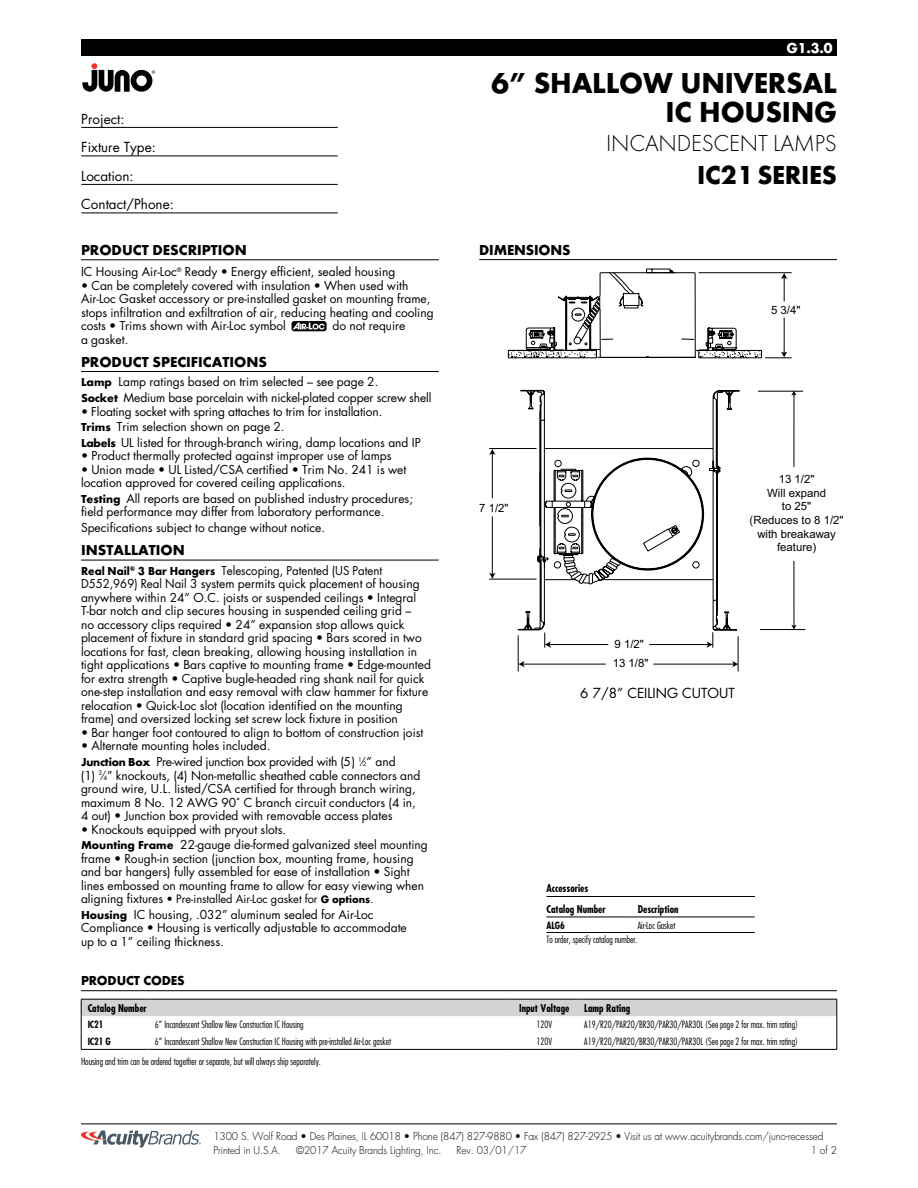
<style>
.page{position:relative;width:918px;height:1188px;background:#fff}
.page>*{position:absolute;margin:0;border:0;box-sizing:border-box;transform-origin:0 0}
.t1{font:30px/28.5px "Futura Bold DTC";letter-spacing:-.01em;color:#000;text-align:right}
.t2{font:27px "Futura Bold DTC";letter-spacing:-.01em;color:#000}
.t3{font:24px "Futura Light DTC";letter-spacing:-.01em;color:#000}
.t4{font:15px "Futura Bold DTC";color:#000}
.t5{font:15px "Futura Bold DTC";color:#fff}
.t6{font:13.5px/28.5px "Futura";color:#000}
.t7{font:13.5px "Futura Bold DTC";letter-spacing:-.01em;color:#000}
.t8{font:12px/13.5px "Futura";color:#000}
.t9{font:12px/13.5px "Futura";color:#000;scale:.95 1}
.t10{font:11.4px/13.6px "Arial";color:#000;text-align:center}
.t11{font:11.25px "Futura";color:#000}
.t12{font:300 10.5px/14.1px "Futura";letter-spacing:-.01em;color:#000;scale:.96 1}
.t13{font:700 condensed 10.5px "Futura";color:#000}
.t14{font:300 condensed 9.75px "Futura";color:#000}
.t15{font:700 condensed 9.75px "Futura";letter-spacing:-.01em;color:#000}
.s1{font-family:"Futura Bold DTC"}
.s2{font-size:6px}
.s3{font-size:12px}
</style>
<div class="page">
<div style="left:81px;top:39px;width:756px;height:17px;background:#000"></div>
<svg style="left:82px;top:63px;width:73px;height:29px"></svg>
<hr style="left:81px;top:127px;width:257px;height:1px;background:#000">
<hr style="left:81px;top:156px;width:257px;height:1px;background:#000">
<hr style="left:81px;top:184px;width:257px;height:1px;background:#000">
<hr style="left:81px;top:213px;width:257px;height:1px;background:#000">
<svg style="left:81px;top:1130px;width:120px;height:17px"></svg>
<hr style="left:81px;top:1124px;width:756px;height:1px;background:#000">
<hr style="left:479px;top:259px;width:358px;height:1px;background:#000">
<hr style="left:758px;top:391px;width:45px;height:1px;background:#000">
<hr style="left:760px;top:629px;width:45px;height:1px;background:#000">
<hr style="left:489px;top:448px;width:48px;height:1px;background:#000">
<hr style="left:489px;top:579px;width:48px;height:1px;background:#000">
<hr style="left:492px;top:453px;width:1px;height:45px;background:#000">
<svg style="left:489px;top:449px;width:7px;height:6px"></svg>
<hr style="left:492px;top:516px;width:1px;height:59px;background:#000">
<svg style="left:489px;top:573px;width:7px;height:6px"></svg>
<svg style="left:508px;top:269px;width:289px;height:403px"></svg>
<hr style="left:81px;top:260px;width:358px;height:1px;background:#000">
<hr style="left:81px;top:371px;width:358px;height:1px;background:#000">
<hr style="left:81px;top:560px;width:358px;height:1px;background:#000">
<svg style="left:292px;top:321px;width:35px;height:10px"></svg>
<hr style="left:546px;top:917px;width:85px;height:1px;background:#000">
<hr style="left:631px;top:917px;width:124px;height:1px;background:#000">
<hr style="left:546px;top:932px;width:85px;height:1px;background:#000">
<hr style="left:631px;top:932px;width:124px;height:1px;background:#000">
<hr style="left:546px;top:896px;width:209px;height:1px;background:#000">
<hr style="left:81px;top:990px;width:756px;height:1px;background:#000">
<svg style="left:81px;top:999px;width:757px;height:50px"></svg>
<hr style="left:81px;top:1049px;width:67px;height:1px;background:#000">
<hr style="left:511px;top:1049px;width:67px;height:1px;background:#000">
<hr style="left:578px;top:1049px;width:259px;height:1px;background:#000">
<hr style="left:148px;top:1049px;width:363px;height:1px;background:#000">
<p class="t6" style="left:81px;top:104px;width:94px">Project:<br>Fixture Type:<br>Location:<br>Contact/Phone:</p>
<p class="t5" style="left:786px;top:39px;width:48px">G1.3.0</p>
<h1 class="t1" style="left:491px;top:69px;width:348px">6” SHALLOW UNIVERSAL<br>IC HOUSING</h1>
<h3 class="t3" style="left:606px;top:130px;width:232px">INCANDESCENT LAMPS</h3>
<h2 class="t2" style="left:697px;top:159px;width:141px">IC21 SERIES</h2>
<p class="t4" style="left:81px;top:241px;width:167px">PRODUCT DESCRIPTION</p>
<p class="t8" style="left:81px;top:265px;width:316px">IC Housing Air-Loc<sup>®</sup> Ready • Energy efficient, sealed housing</p>
<p class="t8" style="left:81px;top:278px;width:354px">• Can be completely covered with insulation • When used with Air-Loc Gasket accessory or pre-installed gasket on mounting frame, stops infiltration and exfiltration of air, reducing heating and cooling costs • Trims shown with Air-Loc symbol</p>
<p class="t4" style="left:479px;top:241px;width:93px">DIMENSIONS</p>
<p class="t8" style="left:332px;top:319px;width:74px">do not require</p>
<p class="t8" style="left:81px;top:332px;width:49px">a gasket.</p>
<p class="t4" style="left:81px;top:353px;width:188px">PRODUCT SPECIFICATIONS</p>
<p class="t8" style="left:81px;top:374px;width:352px;line-height:15.6px"><span class="s1">Lamp</span> Lamp ratings based on trim selected – see page 2.<br><span class="s1">Socket</span> Medium base porcelain with nickel-plated copper screw shell</p>
<p class="t8" style="left:81px;top:403px;width:341px;line-height:15.6px">• Floating socket with spring attaches to trim for installation.<br><span class="s1">Trims</span> Trim selection shown on page 2.<br><span class="s1">Labels</span> UL listed for through-branch wiring, damp locations and IP</p>
<p class="t8" style="left:81px;top:449px;width:312px">• Product thermally protected against improper use of lamps</p>
<p class="t8" style="left:81px;top:462px;width:327px">• Union made • UL Listed/CSA certified • Trim No. 241 is wet location approved for covered ceiling applications.</p>
<p class="t8" style="left:81px;top:492px;width:334px"><span class="s1">Testing</span> All reports are based on published industry procedures; field performance may differ from laboratory performance.</p>
<p class="t8" style="left:81px;top:521px;width:246px">Specifications subject to change without notice.</p>
<p class="t4" style="left:81px;top:541px;width:105px">INSTALLATION</p>
<p class="t9" style="left:81px;top:564px;width:370px"><span class="s1">Real Nail</span><sup>®</sup> <span class="s1">3 Bar Hangers</span> Telescoping, Patented (US Patent D552,969) Real Nail 3 system permits quick placement of housing anywhere within 24” O.C. joists or suspended ceilings • Integral T-bar notch and clip secures housing in suspended ceiling grid –<br>no accessory clips required • 24” expansion stop allows quick placement of fixture in standard grid spacing • Bars scored in two locations for fast, clean breaking, allowing housing installation in tight applications • Bars captive to mounting frame • Edge-mounted for extra strength • Captive bugle-headed ring shank nail for quick one-step installation and easy removal with claw hammer for fixture relocation • Quick-Loc slot (location identified on the mounting frame) and oversized locking set screw lock fixture in position</p>
<p class="t8" style="left:81px;top:726px;width:344px">• Bar hanger foot contoured to align to bottom of construction joist</p>
<p class="t8" style="left:81px;top:738px;width:316px;line-height:15.6px">• Alternate mounting holes included.<br><span class="s1">Junction Box</span> Pre-wired junction box provided with (5) <sup>1</sup>⁄<span class="s2">2</span>” and</p>
<p class="t8" style="left:81px;top:768px;width:341px">(1) <sup>3</sup>⁄<span class="s2">4</span>” knockouts, (4) Non-metallic sheathed cable connectors and ground wire, U.L. listed/CSA certified for through branch wiring, maximum 8 No. 12 AWG 90˚ C branch circuit conductors (4 in, 4 out) • Junction box provided with removable access plates</p>
<p class="t8" style="left:81px;top:821px;width:348px;line-height:15.6px">• Knockouts equipped with pryout slots.<br><span class="s1">Mounting Frame</span> 22-gauge die-formed galvanized steel mounting</p>
<p class="t8" style="left:81px;top:851px;width:345px">frame • Rough-in section (junction box, mounting frame, housing and bar hangers) fully assembled for ease of installation • Sight lines embossed on mounting frame to allow for easy viewing when</p>
<p class="t11" style="left:81px;top:891px;width:294px"><span class="s3">aligning fixtures</span> • Pre-installed Air-Loc gasket for <span class="s1">G options</span>.</p>
<p class="t8" style="left:81px;top:908px;width:327px"><span class="s1">Housing</span> IC housing, .032” aluminum sealed for Air-Loc<br>Compliance • Housing is vertically adjustable to accommodate up to a 1” ceiling thickness.</p>
<p class="t13" style="left:546px;top:902px;width:61px">Catalog Number</p>
<p class="t13" style="left:638px;top:902px;width:42px">Description</p>
<p class="t10" style="left:479px;top:501px;width:31px">7 1/2"</p>
<p class="t10" style="left:615px;top:637px;width:31px">9 1/2"</p>
<p class="t10" style="left:613px;top:656px;width:37px">13 1/8"</p>
<p class="t6" style="left:580px;top:679px;width:156px">6 7/8” CEILING CUTOUT</p>
<p class="t13" style="left:546px;top:882px;width:43px">Accessories</p>
<p class="t15" style="left:546px;top:919px;width:20px">ALG6</p>
<p class="t14" style="left:638px;top:920px;width:39px">Air-Loc Gasket</p>
<p class="t14" style="left:546px;top:933px;width:93px">To order, specify catalog number.</p>
<p class="t10" style="left:771px;top:303px;width:31px">5 3/4"</p>
<p class="t10" style="left:750px;top:472px;width:96px">13 1/2"<br>Will expand<br>to 25"<br>(Reduces to 8 1/2" with breakaway feature)</p>
<p class="t7" style="left:81px;top:973px;width:105px">PRODUCT CODES</p>
<p class="t13" style="left:88px;top:1001px;width:61px">Catalog Number</p>
<p class="t13" style="left:519px;top:1001px;width:52px">Input Voltage</p>
<p class="t13" style="left:584px;top:1001px;width:47px">Lamp Rating</p>
<p class="t15" style="left:88px;top:1018px;width:17px">IC21</p>
<p class="t14" style="left:155px;top:1019px;width:150px">6” Incandescent Shallow New Construction IC Housing</p>
<p class="t14" style="left:537px;top:1019px;width:17px">120V</p>
<p class="t14" style="left:584px;top:1019px;width:215px">A19/R20/PAR20/BR30/PAR30/PAR30L (See page 2 for max. trim rating)</p>
<p class="t15" style="left:88px;top:1035px;width:25px">IC21 G</p>
<p class="t14" style="left:155px;top:1035px;width:238px">6” Incandescent Shallow New Construction IC Housing with pre-installed Air-Loc gasket</p>
<p class="t14" style="left:537px;top:1035px;width:17px">120V</p>
<p class="t14" style="left:584px;top:1035px;width:215px">A19/R20/PAR20/BR30/PAR30/PAR30L (See page 2 for max. trim rating)</p>
<p class="t14" style="left:81px;top:1056px;width:241px">Housing and trim can be ordered together or separate, but will always ship separately.</p>
<p class="t12" style="left:213px;top:1129px;width:637px">1300 S. Wolf Road • Des Plaines, IL 60018 • Phone (847) 827-9880 • Fax (847) 827-2925 • Visit us at www.acuitybrands.com/juno-recessed<br>Printed in U.S.A.</p>
<p class="t12" style="left:296px;top:1143px;width:153px">©2017 Acuity Brands Lighting, Inc.</p>
<p class="t12" style="left:457px;top:1143px;width:74px">Rev. 03/01/17</p>
<p class="t12" style="left:811px;top:1144px;width:29px">1 of 2</p>
</div>
